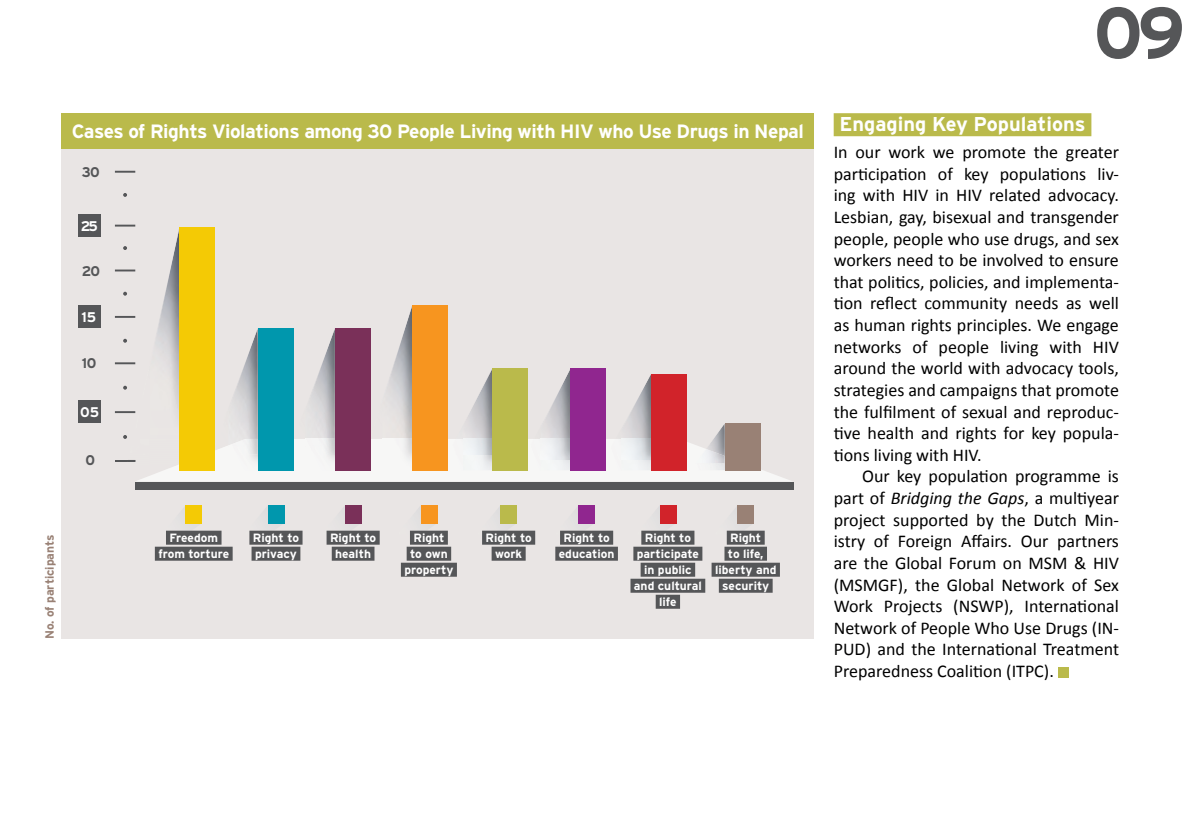
<style>
.page{position:relative;width:1191px;height:840px;background:#fff}
.page>*{position:absolute;margin:0;border:0;box-sizing:border-box;transform-origin:0 0}
.t1{font:700 72px "Interstate";color:#555658}
.t2{font:700 20px "Interstate";color:#fff}
.t3{font:700 19.2px "Interstate";letter-spacing:-.025em;color:#fff}
.t4{font:18px/21.6px "Calibri";color:#000001;text-align:justify}
.t5{font:700 14px "Interstate";color:#555658}
.t6{font:700 14px "Interstate";color:#fff}
.t7{font:700 12px/16px "Interstate";color:#fff;text-align:center}
.t8{font:700 12px "Interstate";letter-spacing:-.005em;color:#998175}
.s1{font-style:italic}
</style>
<div class="page">
<div style="left:61px;top:147px;width:753px;height:491px;background:#e9e5e4"></div>
<div style="left:833px;top:113px;width:258px;height:23px;background:#baba4b"></div>
<div style="left:1058px;top:667px;width:11px;height:10px;background:#baba4b"></div>
<div style="left:135px;top:481px;width:658px;height:8px;background:#555658"></div>
<hr style="left:115px;top:459px;width:20px;height:2px;background:#555658">
<hr style="left:115px;top:411px;width:20px;height:2px;background:#555658">
<hr style="left:115px;top:362px;width:20px;height:2px;background:#555658">
<hr style="left:115px;top:316px;width:20px;height:2px;background:#555658">
<hr style="left:115px;top:269px;width:20px;height:2px;background:#555658">
<svg style="left:115px;top:171px;width:20px;height:1px"></svg>
<hr style="left:115px;top:224px;width:20px;height:2px;background:#555658">
<div style="left:61px;top:113px;width:753px;height:35px;background:#baba4b"></div>
<div style="left:78px;top:214px;width:23px;height:23px;background:#555658"></div>
<div style="left:78px;top:305px;width:23px;height:23px;background:#555658"></div>
<div style="left:78px;top:400px;width:23px;height:23px;background:#555658"></div>
<img style="left:127px;top:269px;width:9px;height:145px">
<img style="left:135px;top:366px;width:1px;height:48px">
<img style="left:155px;top:230px;width:24px;height:182px">
<img style="left:233px;top:329px;width:25px;height:99px">
<img style="left:310px;top:329px;width:25px;height:99px">
<img style="left:387px;top:306px;width:25px;height:122px">
<img style="left:467px;top:369px;width:25px;height:59px">
<img style="left:545px;top:370px;width:25px;height:58px">
<img style="left:624px;top:374px;width:27px;height:54px">
<svg style="left:123px;top:246px;width:4px;height:4px"></svg>
<svg style="left:123px;top:291px;width:4px;height:4px"></svg>
<svg style="left:123px;top:193px;width:4px;height:4px"></svg>
<svg style="left:123px;top:338px;width:4px;height:4px"></svg>
<svg style="left:123px;top:385px;width:4px;height:4px"></svg>
<svg style="left:123px;top:428px;width:667px;height:53px"></svg>
<div style="left:179px;top:226px;width:36px;height:244px;background:#f4ca05"></div>
<div style="left:258px;top:328px;width:35px;height:142px;background:#0097ad"></div>
<div style="left:335px;top:328px;width:36px;height:142px;background:#7a3059"></div>
<div style="left:412px;top:305px;width:36px;height:165px;background:#f7951f"></div>
<div style="left:492px;top:368px;width:36px;height:102px;background:#baba4b"></div>
<div style="left:570px;top:368px;width:36px;height:102px;background:#90268f"></div>
<div style="left:651px;top:373px;width:36px;height:97px;background:#d1232a"></div>
<div style="left:724px;top:423px;width:36px;height:47px;background:#998175"></div>
<img style="left:183px;top:505px;width:19px;height:20px">
<div style="left:186px;top:504px;width:16px;height:19px;background:#f4ca05"></div>
<img style="left:265px;top:506px;width:19px;height:19px">
<div style="left:268px;top:504px;width:16px;height:19px;background:#0097ad"></div>
<img style="left:343px;top:506px;width:18px;height:19px">
<div style="left:345px;top:504px;width:16px;height:19px;background:#7a3059"></div>
<img style="left:498px;top:507px;width:19px;height:18px">
<div style="left:500px;top:504px;width:17px;height:19px;background:#baba4b"></div>
<img style="left:576px;top:507px;width:19px;height:18px">
<div style="left:578px;top:504px;width:17px;height:19px;background:#90268f"></div>
<img style="left:658px;top:506px;width:18px;height:19px">
<div style="left:660px;top:504px;width:16px;height:19px;background:#d1232a"></div>
<img style="left:726px;top:507px;width:28px;height:27px">
<div style="left:737px;top:504px;width:17px;height:19px;background:#998175"></div>
<img style="left:418px;top:506px;width:19px;height:19px">
<div style="left:421px;top:504px;width:16px;height:19px;background:#f7951f"></div>
<div style="left:166px;top:530px;width:55px;height:14px;background:#555658"></div>
<div style="left:155px;top:546px;width:78px;height:14px;background:#555658"></div>
<div style="left:249px;top:530px;width:53px;height:14px;background:#555658"></div>
<div style="left:251px;top:546px;width:49px;height:14px;background:#555658"></div>
<div style="left:326px;top:530px;width:54px;height:14px;background:#555658"></div>
<div style="left:332px;top:546px;width:42px;height:14px;background:#555658"></div>
<div style="left:482px;top:530px;width:53px;height:14px;background:#555658"></div>
<div style="left:491px;top:546px;width:34px;height:14px;background:#555658"></div>
<div style="left:560px;top:530px;width:53px;height:14px;background:#555658"></div>
<div style="left:555px;top:546px;width:63px;height:14px;background:#555658"></div>
<div style="left:641px;top:530px;width:53px;height:14px;background:#555658"></div>
<div style="left:633px;top:546px;width:69px;height:14px;background:#555658"></div>
<div style="left:640px;top:562px;width:55px;height:14px;background:#555658"></div>
<div style="left:630px;top:578px;width:75px;height:14px;background:#555658"></div>
<div style="left:655px;top:594px;width:25px;height:14px;background:#555658"></div>
<div style="left:727px;top:530px;width:37px;height:14px;background:#555658"></div>
<div style="left:724px;top:546px;width:43px;height:14px;background:#555658"></div>
<div style="left:711px;top:562px;width:69px;height:14px;background:#555658"></div>
<div style="left:719px;top:578px;width:53px;height:14px;background:#555658"></div>
<div style="left:410px;top:530px;width:38px;height:14px;background:#555658"></div>
<div style="left:407px;top:546px;width:44px;height:14px;background:#555658"></div>
<div style="left:401px;top:562px;width:56px;height:14px;background:#555658"></div>
<p class="t3" style="left:72px;top:124px;width:733px">Cases of Rights Violations among 30 People Living with HIV who Use Drugs in Nepal</p>
<p class="t5" style="left:82px;top:166px;width:20px">30</p>
<p class="t6" style="left:81px;top:220px;width:19px">25</p>
<p class="t5" style="left:82px;top:265px;width:20px">20</p>
<p class="t6" style="left:82px;top:311px;width:16px">15</p>
<p class="t5" style="left:82px;top:357px;width:16px">10</p>
<p class="t6" style="left:80px;top:406px;width:20px">05</p>
<p class="t5" style="left:85px;top:455px;width:11px">0</p>
<p class="t8" style="left:45px;top:638px;width:106px;rotate:-90deg">No. of participants</p>
<p class="t7" style="left:158px;top:530px;width:72px">Freedom from torture</p>
<p class="t7" style="left:253px;top:530px;width:48px;text-align:left">Right to privacy</p>
<p class="t7" style="left:330px;top:530px;width:48px">Right to health</p>
<p class="t7" style="left:485px;top:530px;width:48px">Right to work</p>
<p class="t7" style="left:559px;top:530px;width:57px">Right to education</p>
<p class="t7" style="left:634px;top:530px;width:69px">Right to participate in public and cultural life</p>
<p class="t7" style="left:715px;top:530px;width:63px">Right<br>to life, liberty and security</p>
<p class="t7" style="left:404px;top:530px;width:51px">Right<br>to own property</p>
<h1 class="t1" style="left:1093px;top:6px;width:93px">09</h1>
<p class="t2" style="left:839px;top:116px;width:248px">Engaging Key Populations</p>
<p class="t4" style="left:833px;top:141px;width:287px">In our work we promote the greater participation of key populations liv&shy;ing with HIV in HIV related advocacy.<br>Lesbian, gay, bisexual and transgender people, people who use drugs, and sex workers need to be involved to ensure that politics, policies, and implementa&shy;tion reflect community needs as well as human rights principles. We engage networks of people living with HIV around the world with advocacy tools, strategies and campaigns that promote the fulfilment of sexual and reproduc&shy;tive health and rights for key popula&shy;tions living with HIV.</p>
<p class="t4" style="left:833px;top:465px;width:287px;text-indent:28px">Our key population programme is part of <span class="s1">Bridging the Gaps</span>, a multiyear project supported by the Dutch Min&shy;istry of Foreign Affairs. Our partners are the Global Forum on MSM &amp; HIV (MSMGF), the Global Network of Sex Work Projects (NSWP), International Network of People Who Use Drugs (IN-PUD) and the International Treatment Preparedness Coalition (ITPC).</p>
</div>
